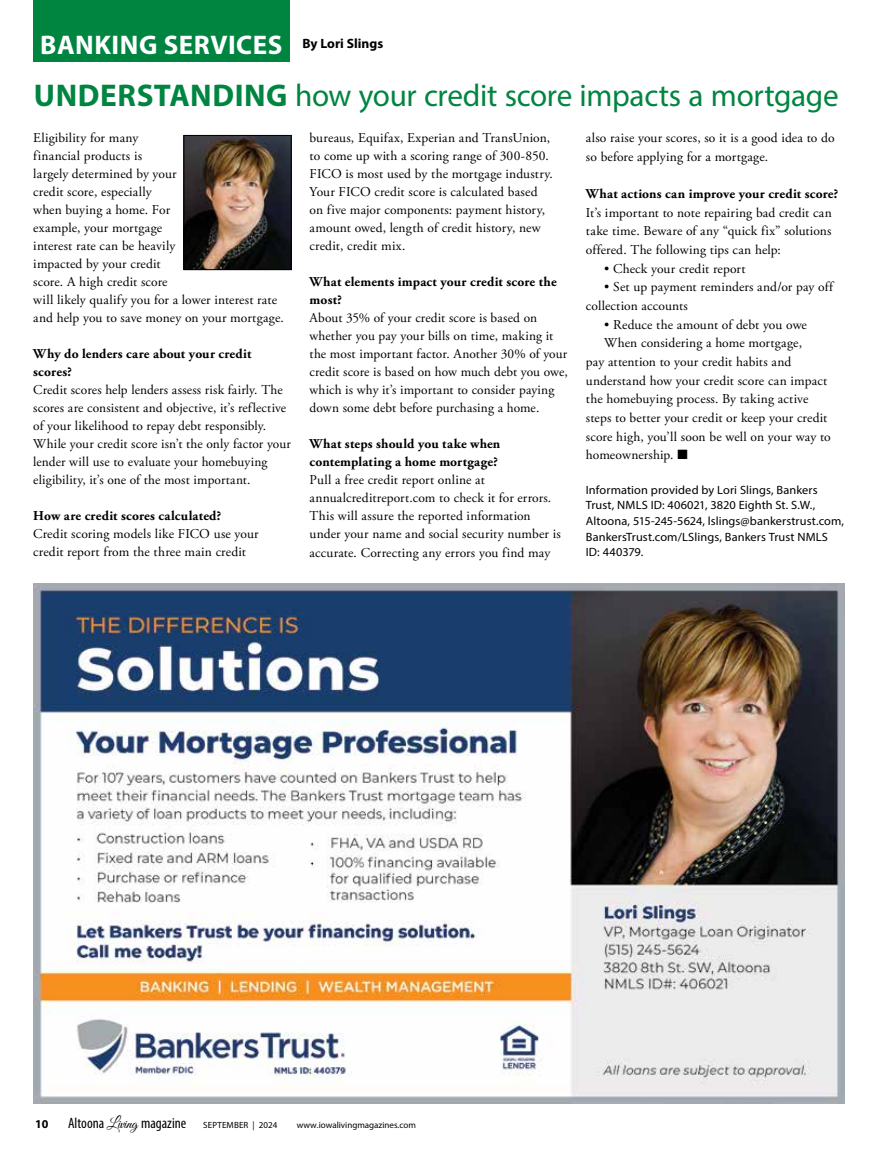
<style>
.page{position:relative;width:878px;height:1161px;background:#fff}
.page>*{position:absolute;margin:0;border:0;box-sizing:border-box;transform-origin:0 0}
.t1{font:31.5px "Myriad Pro";letter-spacing:-.01em;color:#008541}
.t2{font:700 27px "Myriad Pro";letter-spacing:.02em;color:#fff}
.t3{font:condensed 15px "Myriad Pro";color:#000}
.t4{font:13.5px/18px "Adobe Garamond Pro";letter-spacing:.01em;color:#000}
.t5{font:700 13.5px/18px "Adobe Garamond Pro";letter-spacing:.015em;color:#000}
.t6{font:700 13.5px "Myriad Pro";color:#000}
.t7{font:12px/15.6px "Myriad Pro";letter-spacing:.005em;color:#000}
.t8{font:700 12px "Myriad Pro";color:#000}
.t9{font:9px "Myriad Pro";color:#000}
.t10{font:9px "Myriad Pro";letter-spacing:.02em;color:#000}
.s1{font-weight:700}
.s2{font-family:"Great Vibes";font-stretch:normal}
</style>
<div class="page">
<div style="left:33px;top:0;width:256px;height:61px;background:#008541"></div>
<img style="left:185px;top:137px;width:104px;height:131px">
<div style="left:183px;top:135px;width:108px;height:135px;border:1px solid #000"></div>
<img style="left:34px;top:584px;width:810px;height:520px">
<h2 class="t2" style="left:40px;top:28px;width:244px">BANKING SERVICES</h2>
<h1 class="t1" style="left:34px;top:76px;width:806px"><span class="s1">UNDERSTANDING</span> how your credit score impacts a mortgage</h1>
<p class="t6" style="left:302px;top:34px;width:82px">By Lori Slings</p>
<p class="t4" style="left:33px;top:129px;width:252px">Eligibility for many<br>financial products is<br>largely determined by your<br>credit score, especially<br>when buying a home. For<br>example, your mortgage<br>interest rate can be heavily<br>impacted by your credit<br>score. A high credit score<br>will likely qualify you for a lower interest rate and help you to save money on your mortgage.</p>
<p class="t5" style="left:33px;top:345px;width:219px">Why do lenders care about your credit scores?</p>
<p class="t4" style="left:33px;top:381px;width:259px">Credit scores help lenders assess risk fairly. The scores are consistent and objective, it’s reflective of your likelihood to repay debt responsibly.<br>While your credit score isn’t the only factor your lender will use to evaluate your homebuying eligibility, it’s one of the most important.</p>
<p class="t5" style="left:33px;top:507px;width:189px">How are credit scores calculated?</p>
<p class="t4" style="left:33px;top:525px;width:227px">Credit scoring models like FICO use your credit report from the three main credit</p>
<p class="t4" style="left:309px;top:129px;width:245px">bureaus, Equifax, Experian and TransUnion, to come up with a scoring range of 300-850.<br>FICO is most used by the mortgage industry.<br>Your FICO credit score is calculated based on five major components: payment history, amount owed, length of credit history, new credit, credit mix.</p>
<p class="t5" style="left:309px;top:273px;width:248px">What elements impact your credit score the most?</p>
<p class="t4" style="left:309px;top:309px;width:260px">About 35% of your credit score is based on whether you pay your bills on time, making it the most important factor. Another 30% of your credit score is based on how much debt you owe, which is why it’s important to consider paying down some debt before purchasing a home.</p>
<p class="t5" style="left:309px;top:435px;width:192px">What steps should you take when contemplating a home mortgage?</p>
<p class="t4" style="left:309px;top:472px;width:253px">Pull a free credit report online at annualcreditreport.com to check it for errors.<br>This will assure the reported information under your name and social security number is accurate. Correcting any errors you find may</p>
<p class="t4" style="left:586px;top:129px;width:250px;line-height:18.6px">also raise your scores, so it is a good idea to do so before applying for a mortgage.</p>
<p class="t5" style="left:586px;top:185px;width:254px">What actions can improve your credit score?</p>
<p class="t4" style="left:586px;top:204px;width:247px;line-height:18.6px;text-align:justify">It’s important to note repairing bad credit can take time. Beware of any “quick fix” solutions offered. The following tips can help:</p>
<p class="t4" style="left:604px;top:260px;width:143px">• Check your credit report</p>
<p class="t4" style="left:586px;top:278px;width:248px;line-height:18.6px;text-indent:18px">• Set up payment reminders and/or pay off collection accounts</p>
<p class="t4" style="left:604px;top:316px;width:204px">• Reduce the amount of debt you owe</p>
<p class="t4" style="left:604px;top:335px;width:199px">When considering a home mortgage,</p>
<p class="t4" style="left:586px;top:353px;width:207px">pay attention to your credit habits and</p>
<p class="t4" style="left:586px;top:372px;width:243px">understand how your credit score can impact</p>
<p class="t4" style="left:586px;top:391px;width:224px">the homebuying process. By taking active</p>
<p class="t4" style="left:586px;top:409px;width:243px">steps to better your credit or keep your credit</p>
<p class="t4" style="left:586px;top:428px;width:246px">score high, you’ll soon be well on your way to</p>
<p class="t4" style="left:586px;top:447px;width:103px">homeownership. ■</p>
<p class="t7" style="left:586px;top:482px;width:260px">Information provided by Lori Slings, Bankers Trust, NMLS ID: 406021, 3820 Eighth St. S.W., Altoona, 515-245-5624, lslings@bankerstrust.com, BankersTrust.com/LSlings, Bankers Trust NMLS ID: 440379.</p>
<p class="t8" style="left:35px;top:1116px;width:15px">10</p>
<p class="t3" style="left:68px;top:1114px;width:120px">Altoona <span class="s2">Living</span> magazine</p>
<p class="t10" style="left:203px;top:1119px;width:76px">SEPTEMBER | 2024</p>
<p class="t9" style="left:297px;top:1119px;width:121px">www.iowalivingmagazines.com</p>
</div>
